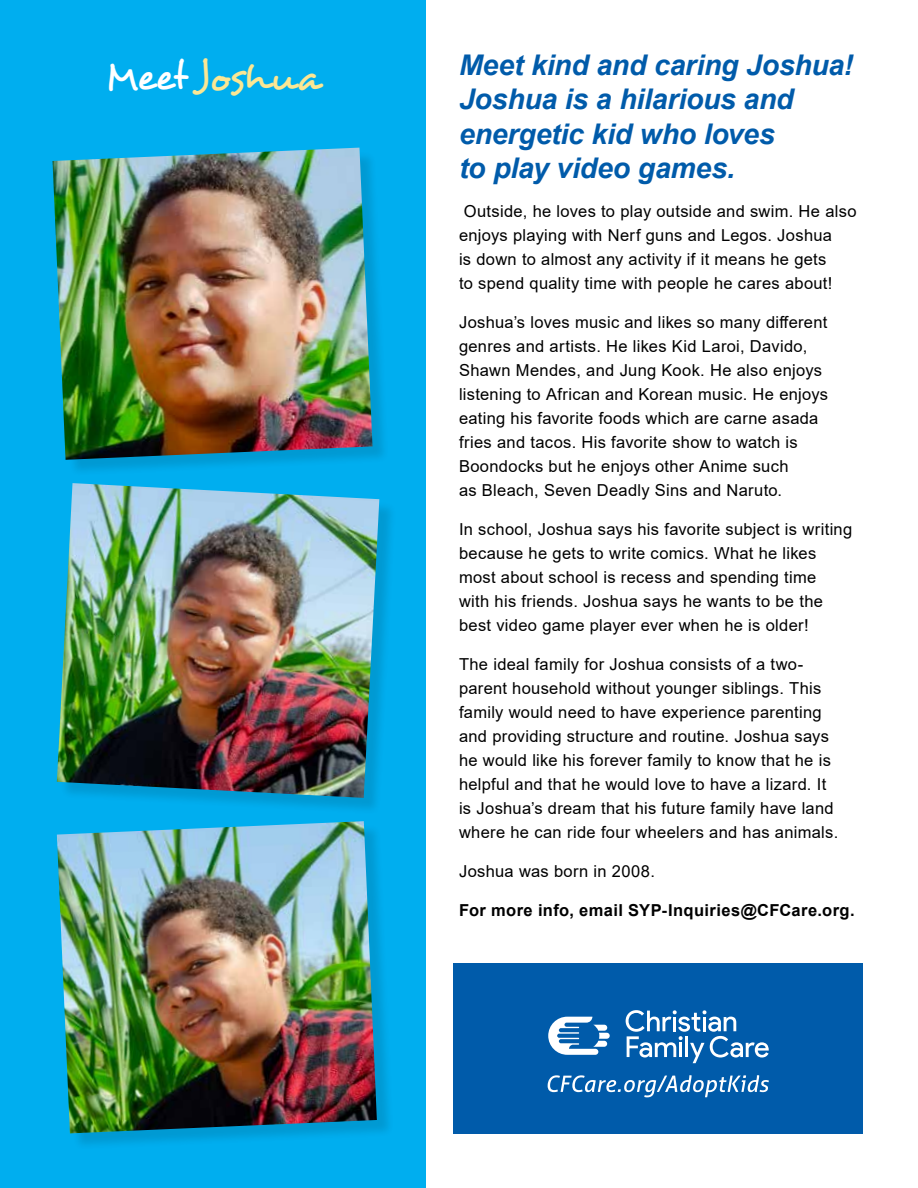
<style>
.page{position:relative;width:918px;height:1188px;background:#fff}
.page>*{position:absolute;margin:0;border:0;box-sizing:border-box;transform-origin:0 0}
.t1{font:40.5px "Desyrel";letter-spacing:-.025em;color:#fbe794}
.t2{font:italic 700 28.5px/34.5px "Arial";letter-spacing:-.01em;color:#005baa}
.t3{font:16.5px/24px "Arial";letter-spacing:.02em;color:#000}
.t4{font:700 16.5px "Arial";letter-spacing:.025em;color:#000}
.s1{color:#fff}
</style>
<div class="page">
<div style="left:0;top:0;width:426px;height:1188px;background:#00aeef"></div>
<div style="left:55px;top:150px;width:335px;height:327px;background:#000;opacity:.12"></div>
<img style="left:52px;top:148px;width:321px;height:312px">
<div style="left:60px;top:486px;width:337px;height:329px;background:#000;opacity:.12"></div>
<img style="left:57px;top:483px;width:322px;height:315px">
<div style="left:60px;top:824px;width:334px;height:327px;background:#000;opacity:.12"></div>
<img style="left:57px;top:821px;width:320px;height:312px">
<div style="left:454px;top:963px;width:409px;height:171px;background:#005baa"></div>
<svg style="left:626px;top:1010px;width:143px;height:53px"></svg>
<svg style="left:548px;top:1017px;width:62px;height:38px"></svg>
<svg style="left:548px;top:1075px;width:221px;height:22px"></svg>
<h1 class="t1" style="left:105px;top:52px;width:216px"><span class="s1">Meet</span> Joshua</h1>
<h2 class="t2" style="left:459px;top:48px;width:396px">Meet kind and caring Joshua!<br>Joshua is a hilarious and energetic kid who loves<br>to play video games.</h2>
<p class="t3" style="left:459px;top:199px;width:399px">Outside, he loves to play outside and swim. He also enjoys playing with Nerf guns and Legos. Joshua<br>is down to almost any activity if it means he gets<br>to spend quality time with people he cares about!</p>
<p class="t3" style="left:459px;top:310px;width:371px">Joshua’s loves music and likes so many different genres and artists. He likes Kid Laroi, Davido, Shawn Mendes, and Jung Kook. He also enjoys listening to African and Korean music. He enjoys eating his favorite foods which are carne asada fries and tacos. His favorite show to watch is Boondocks but he enjoys other Anime such<br>as Bleach, Seven Deadly Sins and Naruto.</p>
<p class="t3" style="left:459px;top:517px;width:395px">In school, Joshua says his favorite subject is writing because he gets to write comics. What he likes most about school is recess and spending time<br>with his friends. Joshua says he wants to be the best video game player ever when he is older!</p>
<p class="t3" style="left:459px;top:652px;width:381px">The ideal family for Joshua consists of a two&shy;parent household without younger siblings. This family would need to have experience parenting and providing structure and routine. Joshua says he would like his forever family to know that he is helpful and that he would love to have a lizard. It is Joshua’s dream that his future family have land where he can ride four wheelers and has animals.</p>
<p class="t3" style="left:459px;top:860px;width:198px">Joshua was born in 2008.</p>
<p class="t4" style="left:459px;top:899px;width:397px">For more info, email SYP-Inquiries@CFCare.org.</p>
</div>
